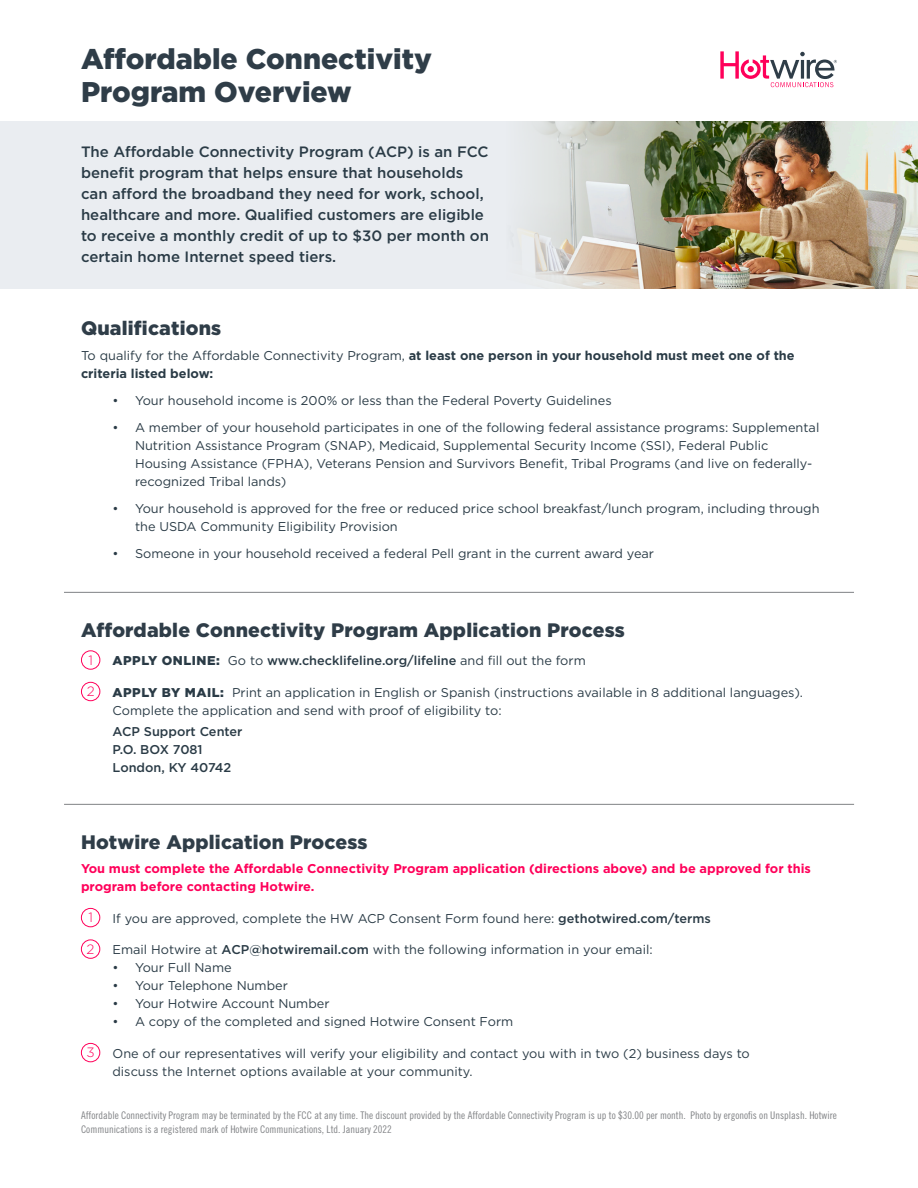
<style>
.page{position:relative;width:918px;height:1188px;background:#fff}
.page>*{position:absolute;margin:0;border:0;box-sizing:border-box;transform-origin:0 0}
.t1{font:900 28.5px/33px "Gotham";color:#2f3d48}
.t2{font:900 19.5px "Gotham";letter-spacing:.01em;color:#2f3d48}
.t3{font:500 15px/21px "Gotham";color:#2a3b46}
.t4{font:300 13.5px "Gotham";color:#ff005a}
.t5{font:12.75px/18px "Gotham";color:#2a3b46}
.t6{font:700 12.75px/18px "Gotham";color:#ff005a}
.t7{font:700 12.75px/18px "Gotham";color:#2a3b46}
.t8{font:500 12.75px/18px "Gotham";color:#2a3b46}
.t9{font:10.5px/13.5px "Trade Gothic LT Std Cn 18";color:#808285}
.s1{font-weight:400}
.s2{font-weight:900}
.s3{font-weight:500}
</style>
<div class="page">
<svg style="left:720px;top:51px;width:117px;height:36px"></svg>
<img style="left:675px;top:121px;width:243px;height:168px">
<div style="left:0;top:121px;width:504px;height:168px;background:#eaedf1"></div>
<svg style="left:504px;top:121px;width:171px;height:168px;background:#cbcac1"></svg>
<div style="left:81px;top:650px;width:19px;height:20px;border:1px solid #ff005a;border-radius:50%"></div>
<div style="left:81px;top:682px;width:19px;height:19px;border:1px solid #ff005a;border-radius:50%"></div>
<div style="left:81px;top:908px;width:19px;height:19px;border:1px solid #ff005a;border-radius:50%"></div>
<div style="left:81px;top:940px;width:19px;height:19px;border:1px solid #ff005a;border-radius:50%"></div>
<div style="left:81px;top:1043px;width:19px;height:19px;border:1px solid #ff005a;border-radius:50%"></div>
<hr style="left:64px;top:804px;width:790px;height:1px;background:#808285">
<hr style="left:64px;top:592px;width:790px;height:1px;background:#808285">
<h1 class="t1" style="left:81px;top:42px;width:352px">Affordable Connectivity<br>Program Overview</h1>
<p class="t3" style="left:81px;top:140px;width:410px">The Affordable Connectivity Program (ACP) is an FCC benefit program that helps ensure that households can afford the broadband they need for work, school, healthcare and more. Qualified customers are eligible to receive a monthly credit of up to $30 per month on certain home Internet speed tiers.</p>
<h2 class="t2" style="left:81px;top:316px;width:142px">Qualifications</h2>
<p class="t7" style="left:81px;top:346px;width:715px"><span class="s1">To qualify for the Affordable Connectivity Program,</span> at least one person in your household must meet one of the criteria listed below:</p>
<p class="t5" style="left:113px;top:391px;width:501px">• Your household income is 200% or less than the Federal Poverty Guidelines</p>
<p class="t5" style="left:135px;top:418px;width:686px;text-indent:-22px">• A member of your household participates in one of the following federal assistance programs: Supplemental Nutrition Assistance Program (SNAP), Medicaid, Supplemental Security Income (SSI), Federal Public Housing Assistance (FPHA), Veterans Pension and Survivors Benefit, Tribal Programs (and live on federally&shy;recognized Tribal lands)</p>
<p class="t5" style="left:135px;top:499px;width:686px;text-indent:-22px">• Your household is approved for the free or reduced price school breakfast/lunch program, including through the USDA Community Eligibility Provision</p>
<p class="t5" style="left:113px;top:544px;width:543px">• Someone in your household received a federal Pell grant in the current award year</p>
<h2 class="t2" style="left:81px;top:618px;width:545px">Affordable Connectivity Program Application Process</h2>
<p class="t4" style="left:88px;top:653px;width:6px">1</p>
<p class="t8" style="left:113px;top:651px;width:475px"><span class="s2">APPLY ONLINE:</span> <span class="s1">Go to</span> www.checklifeline.org/lifeline <span class="s1">and fill out the form</span></p>
<p class="t4" style="left:87px;top:684px;width:9px">2</p>
<p class="t5" style="left:113px;top:683px;width:692px"><span class="s2">APPLY BY MAIL:</span> Print an application in English or Spanish (instructions available in 8 additional languages).<br>Complete the application and send with proof of eligibility to:</p>
<p class="t8" style="left:113px;top:722px;width:132px">ACP Support Center<br>P.O. BOX 7081<br>London, KY 40742</p>
<h2 class="t2" style="left:81px;top:831px;width:288px">Hotwire Application Process</h2>
<p class="t6" style="left:81px;top:859px;width:731px">You must complete the Affordable Connectivity Program application (directions above) and be approved for this program before contacting Hotwire.</p>
<p class="t4" style="left:88px;top:910px;width:6px">1</p>
<p class="t5" style="left:113px;top:909px;width:600px">If you are approved, complete the HW ACP Consent Form found here: <span class="s3">gethotwired.com/terms</span></p>
<p class="t4" style="left:87px;top:942px;width:9px">2</p>
<p class="t5" style="left:113px;top:940px;width:542px">Email Hotwire at <span class="s3">ACP@hotwiremail.com</span> with the following information in your email:</p>
<p class="t5" style="left:113px;top:958px;width:121px">• Your Full Name</p>
<p class="t5" style="left:113px;top:976px;width:177px">• Your Telephone Number</p>
<p class="t5" style="left:113px;top:994px;width:219px">• Your Hotwire Account Number</p>
<p class="t5" style="left:113px;top:1012px;width:402px">• A copy of the completed and signed Hotwire Consent Form</p>
<p class="t4" style="left:86px;top:1045px;width:10px">3</p>
<p class="t5" style="left:113px;top:1044px;width:639px">One of our representatives will verify your eligibility and contact you with in two (2) business days to discuss the Internet options available at your community.</p>
<p class="t9" style="left:81px;top:1108px;width:757px">Affordable Connectivity Program may be terminated by the FCC at any time. The discount provided by the Affordable Connectivity Program is up to $30.00 per month. Photo by ergonofis on Unsplash. Hotwire<br>Communications is a registered mark of Hotwire Communications, Ltd. January 2022</p>
</div>
